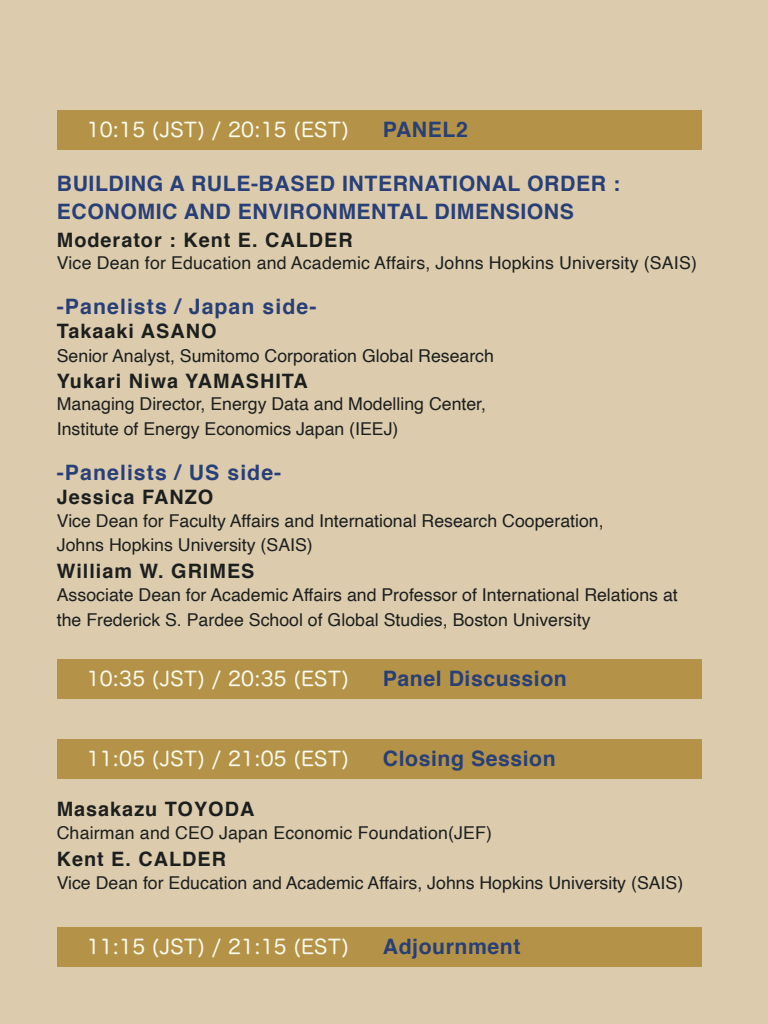
<style>
.page{position:relative;width:768px;height:1024px;background:#dcccad}
.page>*{position:absolute;margin:0;border:0;box-sizing:border-box;transform-origin:0 0}
.t1{font:700 21.3px/28.3px "Helvetica";letter-spacing:.025em;color:#283f77}
.t2{font:700 21.3px "Helvetica";letter-spacing:.05em;color:#283f77}
.t3{font:700 19.8px "Helvetica";letter-spacing:.05em;color:#1d1f1f}
.t4{font:19.8px "Hira Maru Pro W4";letter-spacing:.01em;color:#f9faec}
.t5{font:17.7px/24.8px "Helvetica";color:#1d1f1f}
</style>
<div class="page">
<div style="left:57px;top:110px;width:645px;height:39px;background:#b49348"></div>
<div style="left:57px;top:659px;width:645px;height:40px;background:#b49348"></div>
<div style="left:57px;top:739px;width:645px;height:40px;background:#b49348"></div>
<div style="left:57px;top:927px;width:645px;height:40px;background:#b49348"></div>
<p class="t4" style="left:87px;top:112px;width:263px">10:15 (JST) / 20:15 (EST)</p>
<p class="t1" style="left:383px;top:115px;width:86px">PANEL2</p>
<p class="t1" style="left:57px;top:170px;width:565px">BUILDING A RULE-BASED INTERNATIONAL ORDER :<br>ECONOMIC AND ENVIRONMENTAL DIMENSIONS</p>
<p class="t3" style="left:57px;top:224px;width:297px">Moderator : Kent E. CALDER</p>
<p class="t5" style="left:57px;top:251px;width:642px">Vice Dean for Education and Academic Affairs, Johns Hopkins University (SAIS(</p>
<p class="t2" style="left:57px;top:290px;width:261px">-Panelists / Japan side-</p>
<p class="t5" style="left:57px;top:344px;width:439px">Senior Analyst, Sumitomo Corporation Global Research</p>
<p class="t3" style="left:57px;top:365px;width:253px">Yukari Niwa YAMASHITA</p>
<p class="t5" style="left:57px;top:392px;width:431px">Managing Director, Energy Data and Modelling Center,<br>Institute of Energy Economics Japan (IEEJ(</p>
<p class="t3" style="left:57px;top:315px;width:161px">Takaaki ASANO</p>
<p class="t2" style="left:57px;top:455px;width:226px">-Panelists / US side-</p>
<p class="t5" style="left:57px;top:509px;width:548px">Vice Dean for Faculty Affairs and International Research Cooperation,<br>Johns Hopkins University (SAIS(</p>
<p class="t3" style="left:57px;top:555px;width:199px">William W. GRIMES</p>
<p class="t5" style="left:57px;top:583px;width:623px">Associate Dean for Academic Affairs and Professor of International Relations at the Frederick S. Pardee School of Global Studies, Boston University</p>
<p class="t3" style="left:57px;top:481px;width:158px">Jessica FANZO</p>
<p class="t4" style="left:87px;top:661px;width:263px">10:35 (JST) / 20:35 (EST)</p>
<p class="t4" style="left:87px;top:741px;width:263px">11:05 (JST) / 21:05 (EST)</p>
<p class="t1" style="left:383px;top:665px;width:186px">Panel Discussion</p>
<p class="t1" style="left:383px;top:745px;width:174px">Closing Session</p>
<p class="t3" style="left:57px;top:793px;width:199px">Masakazu TOYODA</p>
<p class="t5" style="left:57px;top:821px;width:437px">Chairman and CEO Japan Economic Foundation(JEF(</p>
<p class="t3" style="left:57px;top:843px;width:171px">Kent E. CALDER</p>
<p class="t5" style="left:57px;top:871px;width:628px">Vice Dean for Education and Academic Affairs, Johns Hopkins University (SAIS(</p>
<p class="t4" style="left:87px;top:929px;width:263px">11:15 (JST) / 21:15 (EST)</p>
<p class="t1" style="left:383px;top:933px;width:139px">Adjournment</p>
</div>
